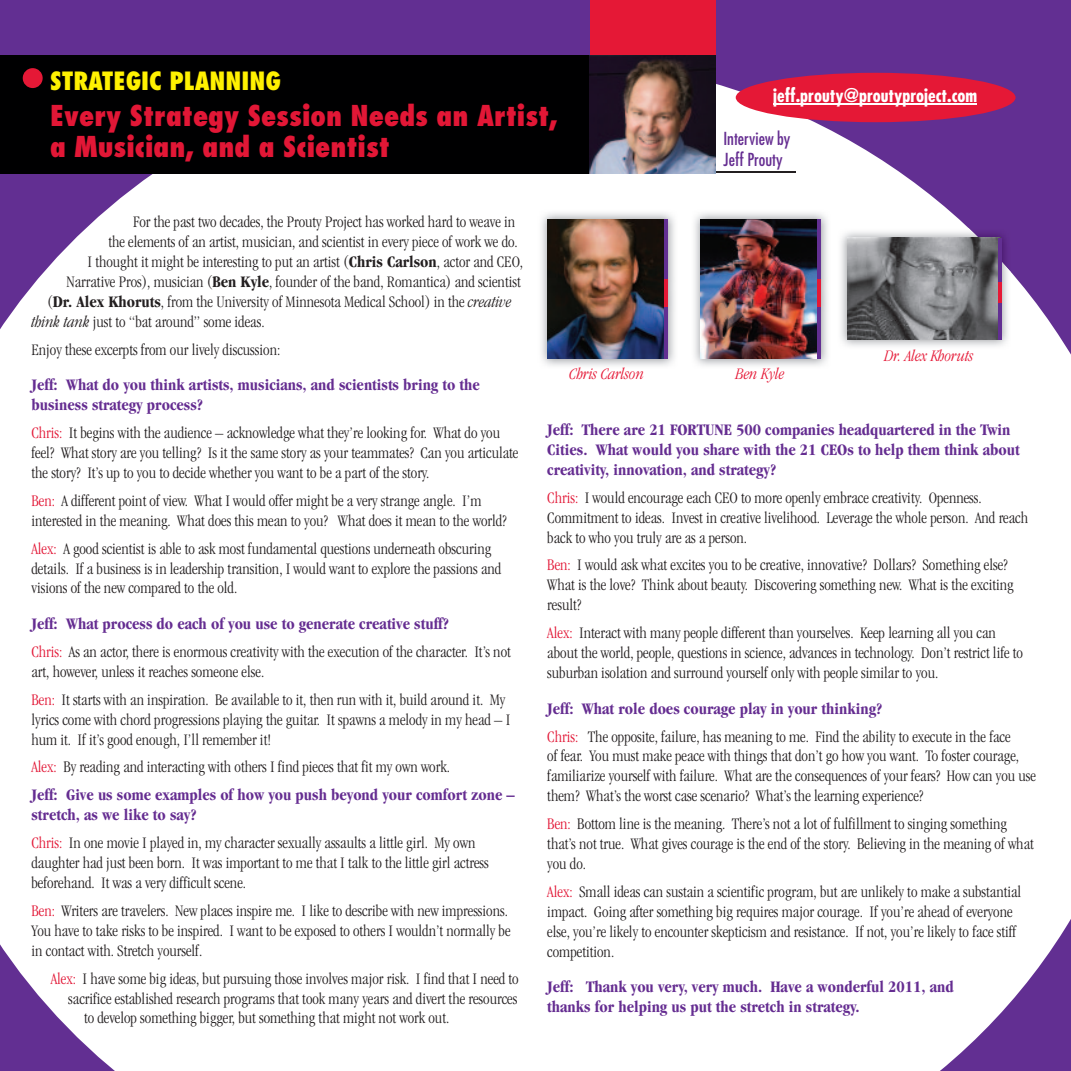
<style>
.page{position:relative;width:1071px;height:1071px;background:#622f92}
.page>*{position:absolute;margin:0;border:0;box-sizing:border-box;transform-origin:0 0}
.t1{font:800 condensed 28px/30.8px "Futura";color:#e21736}
.t2{font:800 condensed 24.5px "Futura";color:#fff101}
.t3{font:700 condensed 18.38px "Futura";color:#fff}
.t4{font:condensed 17.5px/21px "Futura";color:#652d91}
.t5{font:300 condensed 16.62px/19.9px "Garamond";color:#231f20}
.t6{font:700 condensed 16.62px/19.9px "Garamond";color:#652d91}
.t7{font:italic 300 condensed 16.62px "Garamond";color:#e51836}
.s1{font-weight:700}
.s2{font-style:italic}
.s3{color:#e21736}
.s4{font-weight:700;color:#652d91}
</style>
<div class="page">
<div style="left:0;top:72px;width:1071px;height:999px;background:#fff"></div>
<div style="left:590px;top:0;width:126px;height:63px;background:#e51836"></div>
<hr style="left:716px;top:172px;width:80px;height:1px;background:#231f20">
<div style="left:0;top:55px;width:590px;height:118px;background:#000001"></div>
<div style="left:23px;top:68px;width:20px;height:20px;background:#e51836;border-radius:50%"></div>
<img style="left:590px;top:55px;width:126px;height:118px">
<div style="left:736px;top:73px;width:280px;height:49px;background:#e51836;border-radius:50%"></div>
<hr style="left:773px;top:103px;width:204px;height:2px;background:#fff">
<img style="left:538px;top:210px;width:139px;height:158px">
<img style="left:547px;top:219px;width:117px;height:140px">
<hr style="left:664px;top:219px;width:4px;height:62px;background:#622f92">
<hr style="left:664px;top:295px;width:4px;height:64px;background:#622f92">
<hr style="left:664px;top:280px;width:4px;height:27px;background:#e51836">
<img style="left:691px;top:210px;width:140px;height:158px">
<img style="left:701px;top:219px;width:117px;height:140px">
<hr style="left:818px;top:219px;width:3px;height:62px;background:#622f92">
<hr style="left:818px;top:295px;width:3px;height:64px;background:#622f92">
<hr style="left:818px;top:280px;width:3px;height:27px;background:#e51836">
<img style="left:838px;top:228px;width:173px;height:121px">
<img style="left:847px;top:238px;width:151px;height:102px">
<hr style="left:998px;top:238px;width:3px;height:45px;background:#622f92">
<hr style="left:998px;top:293px;width:3px;height:47px;background:#622f92">
<hr style="left:998px;top:282px;width:3px;height:20px;background:#e51836">
<h2 class="t2" style="left:50px;top:65px;width:232px">STRATEGIC PLANNING</h2>
<h1 class="t1" style="left:50px;top:100px;width:509px">Every Strategy Session Needs an Artist, a Musician, and a Scientist</h1>
<p class="t3" style="left:773px;top:84px;width:205px">jeff.prouty@proutyproject.com</p>
<p class="t4" style="left:723px;top:128px;width:68px">Interview by<br>Jeff Prouty</p>
<p class="t5" style="left:133px;top:212px;width:384px">For the past two decades, the Prouty Project has worked hard to weave in</p>
<p class="t5" style="left:108px;top:232px;width:411px">the elements of an artist, musician, and scientist in every piece of work we do.</p>
<p class="t5" style="left:87px;top:252px;width:437px">I thought it might be interesting to put an artist (<span class="s1">Chris Carlson</span>, actor and CEO,</p>
<p class="t5" style="left:66px;top:272px;width:456px">Narrative Pros), musician (<span class="s1">Ben Kyle</span>, founder of the band, Romantica) and scientist</p>
<p class="t5" style="left:47px;top:292px;width:466px">(<span class="s1">Dr. Alex Khoruts</span>, from the University of Minnesota Medical School) in the <span class="s2">creative</span></p>
<p class="t5" style="left:32px;top:312px;width:235px"><span class="s2">think tank</span> just to “bat around” some ideas.</p>
<p class="t5" style="left:32px;top:339px;width:250px">Enjoy these excerpts from our lively discussion:</p>
<p class="t6" style="left:32px;top:375px;width:450px">Jeff: What do you think artists, musicians, and scientists bring to the business strategy process?</p>
<p class="t5" style="left:32px;top:423px;width:488px"><span class="s3">Chris:</span> It begins with the audience – acknowledge what they’re looking for. What do you feel? What story are you telling? Is it the same story as your teammates? Can you articulate the story? It’s up to you to decide whether you want to be a part of the story.</p>
<p class="t5" style="left:32px;top:491px;width:477px"><span class="s3">Ben:</span> A different point of view. What I would offer might be a very strange angle. I’m interested in the meaning. What does this mean to you? What does it mean to the world?</p>
<p class="t5" style="left:32px;top:538px;width:471px"><span class="s3">Alex:</span> A good scientist is able to ask most fundamental questions underneath obscuring details. If a business is in leadership transition, I would want to explore the passions and visions of the new compared to the old.</p>
<p class="t5" style="left:32px;top:610px;width:481px;line-height:27.8px"><span class="s4">Jeff: What process do each of you use to generate creative stuff?<br></span><span class="s3">Chris:</span> As an actor, there is enormous creativity with the execution of the character. It’s not</p>
<p class="t5" style="left:32px;top:658px;width:475px;line-height:27.8px">art, however, unless it reaches someone else.<br><span class="s3">Ben:</span> It starts with an inspiration. Be available to it, then run with it, build around it. My</p>
<p class="t5" style="left:32px;top:710px;width:480px">lyrics come with chord progressions playing the guitar. It spawns a melody in my head – I hum it. If it’s good enough, I’ll remember it!</p>
<p class="t5" style="left:32px;top:753px;width:485px;line-height:27.8px"><span class="s3">Alex:</span> By reading and interacting with others I find pieces that fit my own work.<br><span class="s4">Jeff: Give us some examples of how you push beyond your comfort zone –</span></p>
<p class="t5" style="left:32px;top:801px;width:445px;line-height:27.8px"><span class="s4">stretch, as we like to say?<br></span><span class="s3">Chris:</span> In one movie I played in, my character sexually assaults a little girl. My own</p>
<p class="t5" style="left:32px;top:853px;width:459px">daughter had just been born. It was important to me that I talk to the little girl actress beforehand. It was a very difficult scene.</p>
<p class="t5" style="left:32px;top:901px;width:481px"><span class="s3">Ben:</span> Writers are travelers. New places inspire me. I like to describe with new impressions.<br>You have to take risks to be inspired. I want to be exposed to others I wouldn’t normally be in contact with. Stretch yourself.</p>
<p class="t5" style="left:51px;top:968px;width:470px"><span class="s3">Alex:</span> I have some big ideas, but pursuing those involves major risk. I find that I need to</p>
<p class="t5" style="left:68px;top:988px;width:451px">sacrifice established research programs that took many years and divert the resources</p>
<p class="t5" style="left:84px;top:1008px;width:367px">to develop something bigger, but something that might not work out.</p>
<p class="t7" style="left:569px;top:365px;width:76px">Chris Carlson</p>
<p class="t7" style="left:735px;top:365px;width:50px">Ben Kyle</p>
<p class="t7" style="left:884px;top:347px;width:91px">Dr. Alex Khoruts</p>
<p class="t6" style="left:547px;top:420px;width:474px">Jeff: There are 21 FORTUNE 500 companies headquartered in the Twin<br>Cities. What would you share with the 21 CEOs to help them think about creativity, innovation, and strategy?</p>
<p class="t5" style="left:547px;top:487px;width:482px"><span class="s3">Chris:</span> I would encourage each CEO to more openly embrace creativity. Openness.<br>Commitment to ideas. Invest in creative livelihood. Leverage the whole person. And reach back to who you truly are as a person.</p>
<p class="t5" style="left:547px;top:555px;width:468px"><span class="s3">Ben:</span> I would ask what excites you to be creative, innovative? Dollars? Something else?<br>What is the love? Think about beauty. Discovering something new. What is the exciting result?</p>
<p class="t5" style="left:547px;top:623px;width:477px"><span class="s3">Alex:</span> Interact with many people different than yourselves. Keep learning all you can about the world, people, questions in science, advances in technology. Don’t restrict life to suburban isolation and surround yourself only with people similar to you.</p>
<p class="t5" style="left:547px;top:695px;width:465px;line-height:27.8px"><span class="s4">Jeff: What role does courage play in your thinking?<br></span><span class="s3">Chris:</span> The opposite, failure, has meaning to me. Find the ability to execute in the face</p>
<p class="t5" style="left:547px;top:746px;width:490px">of fear. You must make peace with things that don’t go how you want. To foster courage, familiarize yourself with failure. What are the consequences of your fears? How can you use them? What’s the worst case scenario? What’s the learning experience?</p>
<p class="t5" style="left:547px;top:814px;width:488px"><span class="s3">Ben:</span> Bottom line is the meaning. There’s not a lot of fulfillment to singing something that’s not true. What gives courage is the end of the story. Believing in the meaning of what you do.</p>
<p class="t5" style="left:547px;top:882px;width:476px"><span class="s3">Alex:</span> Small ideas can sustain a scientific program, but are unlikely to make a substantial impact. Going after something big requires major courage. If you’re ahead of everyone else, you’re likely to encounter skepticism and resistance. If not, you’re likely to face stiff competition.</p>
<p class="t6" style="left:547px;top:977px;width:408px">Jeff: Thank you very, very much. Have a wonderful 2011, and thanks for helping us put the stretch in strategy.</p>
</div>
